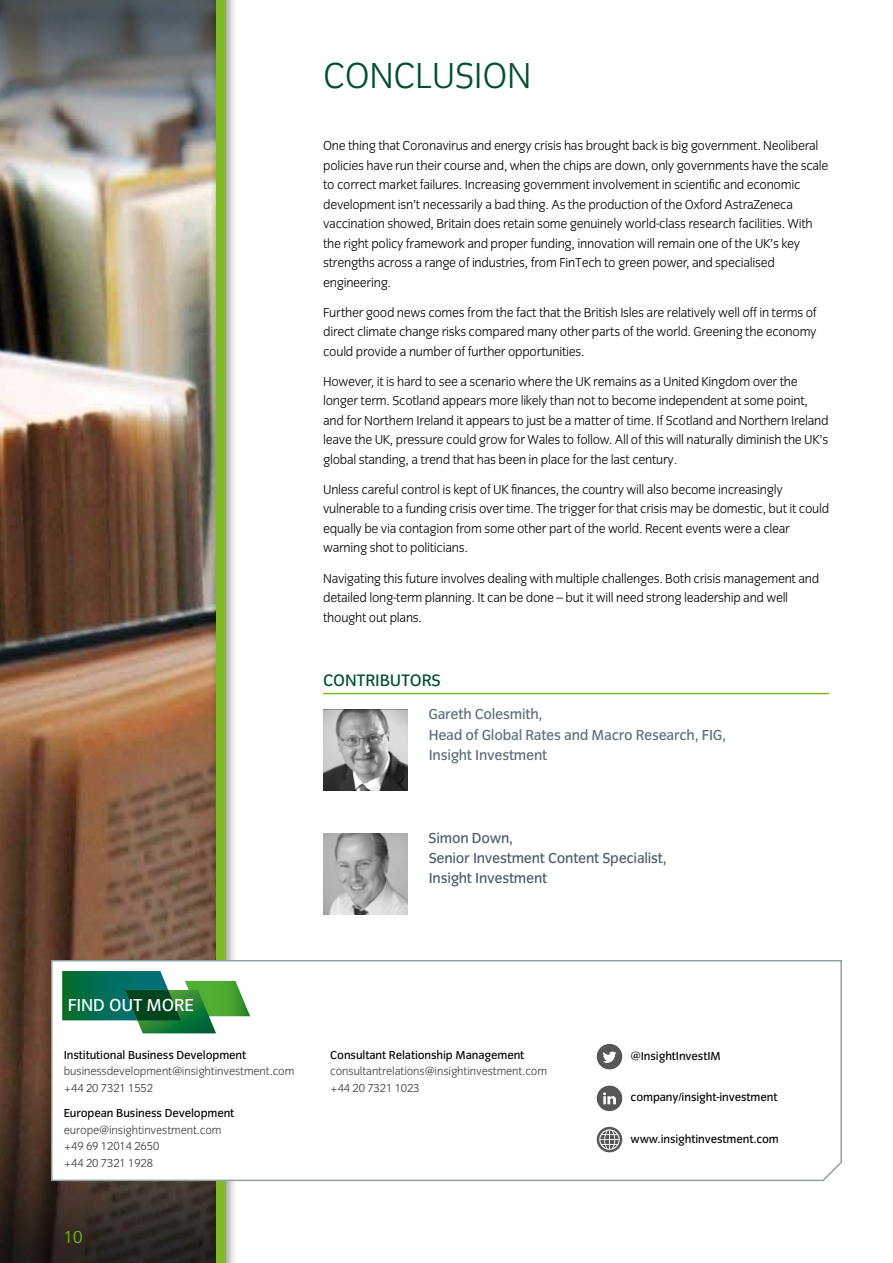
<style>
.page{position:relative;width:893px;height:1263px;background:#fff}
.page>*{position:absolute;margin:0;border:0;box-sizing:border-box;transform-origin:0 0}
.t1{font:37.5px "Congress Sans Light Std";letter-spacing:-.01em;color:#004f2e}
.t2{font:18px "Congress Sans Std";letter-spacing:-.01em;color:#fff}
.t3{font:18px "Congress Sans Light Std";color:#80ba27}
.t4{font:17.25px "Congress Sans Std";letter-spacing:-.01em;color:#004f2e}
.t5{font:15px/20.2px "Congress Sans Std";letter-spacing:-.015em;color:#5c6d78}
.t6{font:15px/20.2px "Congress Sans Std";letter-spacing:-.015em;color:#4b5c67}
.t7{font:13.5px/19.5px "Congress Sans Light Std";letter-spacing:-.02em;color:#000}
.t8{font:12px/16.5px "Congress Sans Light Std";letter-spacing:-.01em;color:#3c3c3b}
.t9{font:12px "Congress Sans Std";letter-spacing:-.01em;color:#000}
</style>
<div class="page">
<img style="left:0;top:303px;width:210px;height:657px">
<svg style="left:0;top:960px;width:210px;height:303px;background:#3e2d24"></svg>
<img style="left:0;top:0;width:210px;height:303px">
<div style="left:210px;top:0;width:28px;height:1263px;background:#000;opacity:.45"></div>
<div style="left:216px;top:0;width:9px;height:1263px;background:#80ba27"></div>
<svg style="left:50px;top:959px;width:792px;height:223px"></svg>
<svg style="left:597px;top:1044px;width:25px;height:25px"></svg>
<svg style="left:597px;top:1085px;width:25px;height:26px"></svg>
<svg style="left:597px;top:1127px;width:25px;height:25px"></svg>
<svg style="left:62px;top:971px;width:188px;height:62px"></svg>
<hr style="left:323px;top:693px;width:506px;height:1px;background:#80ba27">
<img style="left:323px;top:710px;width:84px;height:81px">
<img style="left:323px;top:833px;width:84px;height:81px">
<h1 class="t1" style="left:323px;top:55px;width:210px">CONCLUSION</h1>
<p class="t7" style="left:323px;top:136px;width:507px">One thing that Coronavirus and energy crisis has brought back is big government. Neoliberal policies have run their course and, when the chips are down, only governments have the scale to correct market failures. Increasing government involvement in scientific and economic development isn’t necessarily a bad thing. As the production of the Oxford AstraZeneca vaccination showed, Britain does retain some genuinely world-class research facilities. With the right policy framework and proper funding, innovation will remain one of the UK’s key strengths across a range of industries, from FinTech to green power, and specialised engineering.</p>
<p class="t7" style="left:323px;top:303px;width:495px;text-align:justify">Further good news comes from the fact that the British Isles are relatively well off in terms of direct climate change risks compared many other parts of the world. Greening the economy could provide a number of further opportunities.</p>
<p class="t7" style="left:323px;top:372px;width:507px">However, it is hard to see a scenario where the UK remains as a United Kingdom over the longer term. Scotland appears more likely than not to become independent at some point, and for Northern Ireland it appears to just be a matter of time. If Scotland and Northern Ireland leave the UK, pressure could grow for Wales to follow. All of this will naturally diminish the UK’s global standing, a trend that has been in place for the last century.</p>
<p class="t7" style="left:323px;top:480px;width:507px">Unless careful control is kept of UK finances, the country will also become increasingly vulnerable to a funding crisis over time. The trigger for that crisis may be domestic, but it could equally be via contagion from some other part of the world. Recent events were a clear warning shot to politicians.</p>
<p class="t7" style="left:323px;top:569px;width:497px">Navigating this future involves dealing with multiple challenges. Both crisis management and detailed long-term planning. It can be done – but it will need strong leadership and well thought out plans.</p>
<p class="t4" style="left:323px;top:671px;width:119px">CONTRIBUTORS</p>
<p class="t5" style="left:428px;top:704px;width:299px">Gareth Colesmith,<br>Head of Global Rates and Macro Research, FIG,<br>Insight Investment</p>
<p class="t6" style="left:428px;top:828px;width:240px">Simon Down,<br>Senior Investment Content Specialist,<br>Insight Investment</p>
<h2 class="t2" style="left:68px;top:994px;width:127px">FIND OUT MORE</h2>
<p class="t9" style="left:64px;top:1048px;width:184px">Institutional Business Development</p>
<p class="t8" style="left:64px;top:1063px;width:232px">businessdevelopment@insightinvestment.com +44 20 7321 1552</p>
<p class="t9" style="left:64px;top:1106px;width:172px">European Business Development</p>
<p class="t8" style="left:64px;top:1121px;width:159px">europe@insightinvestment.com +49 69 12014 2650<br>+44 20 7321 1928</p>
<h2 class="t3" style="left:64px;top:1227px;width:20px">10</h2>
<p class="t9" style="left:330px;top:1048px;width:196px">Consultant Relationship Management</p>
<p class="t8" style="left:330px;top:1063px;width:218px">consultantrelations@insightinvestment.com +44 20 7321 1023</p>
<p class="t9" style="left:631px;top:1049px;width:92px">@InsightInvestIM</p>
<p class="t9" style="left:631px;top:1090px;width:148px">company/insight-investment</p>
<p class="t9" style="left:631px;top:1132px;width:150px">www.insightinvestment.com</p>
</div>
